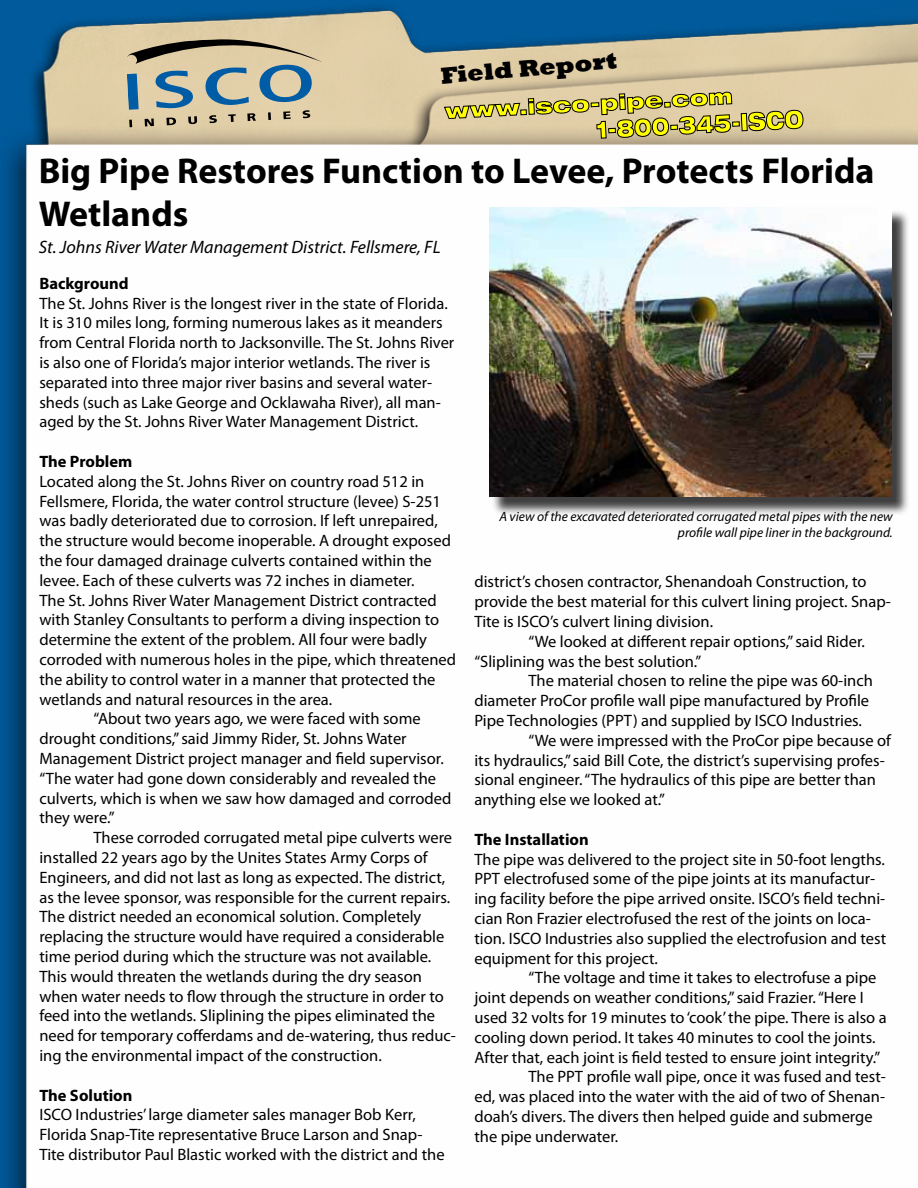
<style>
.page{position:relative;width:918px;height:1188px;background:#fff}
.page>*{position:absolute;margin:0;border:0;box-sizing:border-box;transform-origin:0 0}
.t1{font:700 36px/43.2px "Myriad Pro";color:#000}
.t2{font:900 expanded 24px "Helvetica Neue LT Std";color:#ff0;scale:.76 1}
.t3{font:800 24px "Rockwell";color:#000}
.t4{font:900 expanded 21px "Helvetica Neue LT Std";color:#ff0}
.t5{font:italic 18px "Myriad Pro";color:#000}
.t6{font:16.5px/19.8px "Myriad Pro";color:#000}
.t7{font:700 16.5px "Myriad Pro";color:#000}
.t8{font:italic 13.5px/16.2px "Myriad Pro";color:#000;text-align:right}
</style>
<div class="page">
<img style="left:0;top:0;width:918px;height:1188px">
<svg style="left:444px;top:91px;width:360px;height:48px"></svg>
<svg style="left:127px;top:34px;width:195px;height:93px"></svg>
<div style="left:492px;top:210px;width:418px;height:306px;background:#000;opacity:.75"></div>
<img style="left:489px;top:207px;width:402px;height:290px">
<h2 class="t3" style="left:440px;top:62px;width:178px;rotate:-5deg">Field Report</h2>
<p class="t4" style="left:444px;top:98px;width:290px;rotate:-3deg">www.isco-pipe.com</p>
<h2 class="t2" style="left:595px;top:114px;width:275px;rotate:-3deg">1-800-345-ISCO</h2>
<h1 class="t1" style="left:39px;top:148px;width:837px">Big Pipe Restores Function to Levee, Protects Florida<br>Wetlands</h1>
<p class="t5" style="left:39px;top:236px;width:403px">St. Johns River Water Management District. Fellsmere, FL</p>
<p class="t7" style="left:39px;top:273px;width:91px">Background</p>
<p class="t6" style="left:39px;top:293px;width:416px">The St. Johns River is the longest river in the state of Florida.<br>It is 310 miles long, forming numerous lakes as it meanders from Central Florida north to Jacksonville. The St. Johns River is also one of Florida’s major interior wetlands. The river is separated into three major river basins and several water&shy;sheds (such as Lake George and Ocklawaha River), all man&shy;aged by the St. Johns River Water Management District.</p>
<p class="t7" style="left:39px;top:451px;width:94px">The Problem</p>
<p class="t6" style="left:39px;top:471px;width:386px">Located along the St. Johns River on country road 512 in</p>
<p class="t6" style="left:39px;top:491px;width:403px">Fellsmere, Florida, the water control structure (levee) S-251</p>
<p class="t6" style="left:39px;top:511px;width:400px">was badly deteriorated due to corrosion. If left unrepaired,</p>
<p class="t6" style="left:39px;top:531px;width:413px">the structure would become inoperable. A drought exposed</p>
<p class="t6" style="left:39px;top:550px;width:394px">the four damaged drainage culverts contained within the</p>
<p class="t6" style="left:39px;top:570px;width:377px">levee. Each of these culverts was 72 inches in diameter.</p>
<p class="t6" style="left:39px;top:590px;width:399px">The St. Johns River Water Management District contracted</p>
<p class="t6" style="left:39px;top:610px;width:401px">with Stanley Consultants to perform a diving inspection to</p>
<p class="t6" style="left:39px;top:630px;width:389px">determine the extent of the problem. All four were badly</p>
<p class="t6" style="left:39px;top:649px;width:418px">corroded with numerous holes in the pipe, which threatened</p>
<p class="t6" style="left:39px;top:669px;width:398px">the ability to control water in a manner that protected the</p>
<p class="t6" style="left:39px;top:689px;width:294px">wetlands and natural resources in the area.</p>
<p class="t6" style="left:93px;top:709px;width:329px">“About two years ago, we were faced with some</p>
<p class="t6" style="left:39px;top:729px;width:369px">drought conditions,” said Jimmy Rider, St. Johns Water</p>
<p class="t6" style="left:39px;top:748px;width:406px">Management District project manager and field supervisor.</p>
<p class="t6" style="left:39px;top:768px;width:398px">“The water had gone down considerably and revealed the</p>
<p class="t6" style="left:39px;top:788px;width:413px">culverts, which is when we saw how damaged and corroded</p>
<p class="t6" style="left:39px;top:808px;width:77px">they were.”</p>
<p class="t6" style="left:93px;top:828px;width:360px">These corroded corrugated metal pipe culverts were</p>
<p class="t6" style="left:39px;top:847px;width:390px">installed 22 years ago by the Unites States Army Corps of</p>
<p class="t6" style="left:39px;top:867px;width:407px">Engineers, and did not last as long as expected. The district,</p>
<p class="t6" style="left:39px;top:887px;width:412px">as the levee sponsor, was responsible for the current repairs.</p>
<p class="t6" style="left:39px;top:907px;width:384px">The district needed an economical solution. Completely</p>
<p class="t6" style="left:39px;top:927px;width:407px">replacing the structure would have required a considerable</p>
<p class="t6" style="left:39px;top:946px;width:393px">time period during which the structure was not available.</p>
<p class="t6" style="left:39px;top:966px;width:384px">This would threaten the wetlands during the dry season</p>
<p class="t6" style="left:39px;top:986px;width:406px">when water needs to flow through the structure in order to</p>
<p class="t6" style="left:39px;top:1006px;width:397px">feed into the wetlands. Sliplining the pipes eliminated the</p>
<p class="t6" style="left:39px;top:1026px;width:418px">need for temporary cofferdams and de-watering, thus reduc-</p>
<p class="t6" style="left:39px;top:1045px;width:344px">ing the environmental impact of the construction.</p>
<p class="t7" style="left:39px;top:1084px;width:95px">The Solution</p>
<p class="t6" style="left:39px;top:1105px;width:407px">ISCO Industries’ large diameter sales manager Bob Kerr,<br>Florida Snap-Tite representative Bruce Larson and Snap-<br>Tite distributor Paul Blastic worked with the district and the</p>
<p class="t8" style="left:500px;top:508px;width:395px">A view of the excavated deteriorated corrugated metal pipes with the new profile wall pipe liner in the background.</p>
<p class="t6" style="left:474px;top:572px;width:394px">district’s chosen contractor, Shenandoah Construction, to</p>
<p class="t6" style="left:474px;top:591px;width:418px">provide the best material for this culvert lining project. Snap-</p>
<p class="t6" style="left:474px;top:611px;width:240px">Tite is ISCO’s culvert lining division.</p>
<p class="t6" style="left:528px;top:631px;width:338px">“We looked at different repair options,” said Rider.</p>
<p class="t6" style="left:474px;top:651px;width:228px">“Sliplining was the best solution.”</p>
<p class="t6" style="left:528px;top:671px;width:346px">The material chosen to reline the pipe was 60-inch</p>
<p class="t6" style="left:474px;top:690px;width:396px">diameter ProCor profile wall pipe manufactured by Profile</p>
<p class="t6" style="left:474px;top:710px;width:389px">Pipe Technologies (PPT) and supplied by ISCO Industries.</p>
<p class="t6" style="left:528px;top:730px;width:364px">“We were impressed with the ProCor pipe because of</p>
<p class="t6" style="left:474px;top:750px;width:412px">its hydraulics,” said Bill Cote, the district’s supervising profes-</p>
<p class="t6" style="left:474px;top:770px;width:403px">sional engineer. “The hydraulics of this pipe are better than</p>
<p class="t6" style="left:474px;top:789px;width:192px">anything else we looked at.”</p>
<p class="t7" style="left:474px;top:828px;width:116px">The Installation</p>
<p class="t6" style="left:474px;top:849px;width:413px">The pipe was delivered to the project site in 50-foot lengths.<br>PPT electrofused some of the pipe joints at its manufactur&shy;ing facility before the pipe arrived onsite. ISCO’s field techni&shy;cian Ron Frazier electrofused the rest of the joints on loca&shy;tion. ISCO Industries also supplied the electrofusion and test equipment for this project.</p>
<p class="t6" style="left:528px;top:968px;width:349px">“The voltage and time it takes to electrofuse a pipe</p>
<p class="t6" style="left:474px;top:987px;width:391px">joint depends on weather conditions,” said Frazier. “Here I</p>
<p class="t6" style="left:474px;top:1007px;width:414px">used 32 volts for 19 minutes to ‘cook’ the pipe. There is also a</p>
<p class="t6" style="left:474px;top:1027px;width:403px">cooling down period. It takes 40 minutes to cool the joints.</p>
<p class="t6" style="left:474px;top:1047px;width:407px">After that, each joint is field tested to ensure joint integrity.”</p>
<p class="t6" style="left:528px;top:1067px;width:359px">The PPT profile wall pipe, once it was fused and test-</p>
<p class="t6" style="left:474px;top:1086px;width:412px">ed, was placed into the water with the aid of two of Shenan-</p>
<p class="t6" style="left:474px;top:1106px;width:400px">doah’s divers. The divers then helped guide and submerge</p>
<p class="t6" style="left:474px;top:1126px;width:145px">the pipe underwater.</p>
</div>
